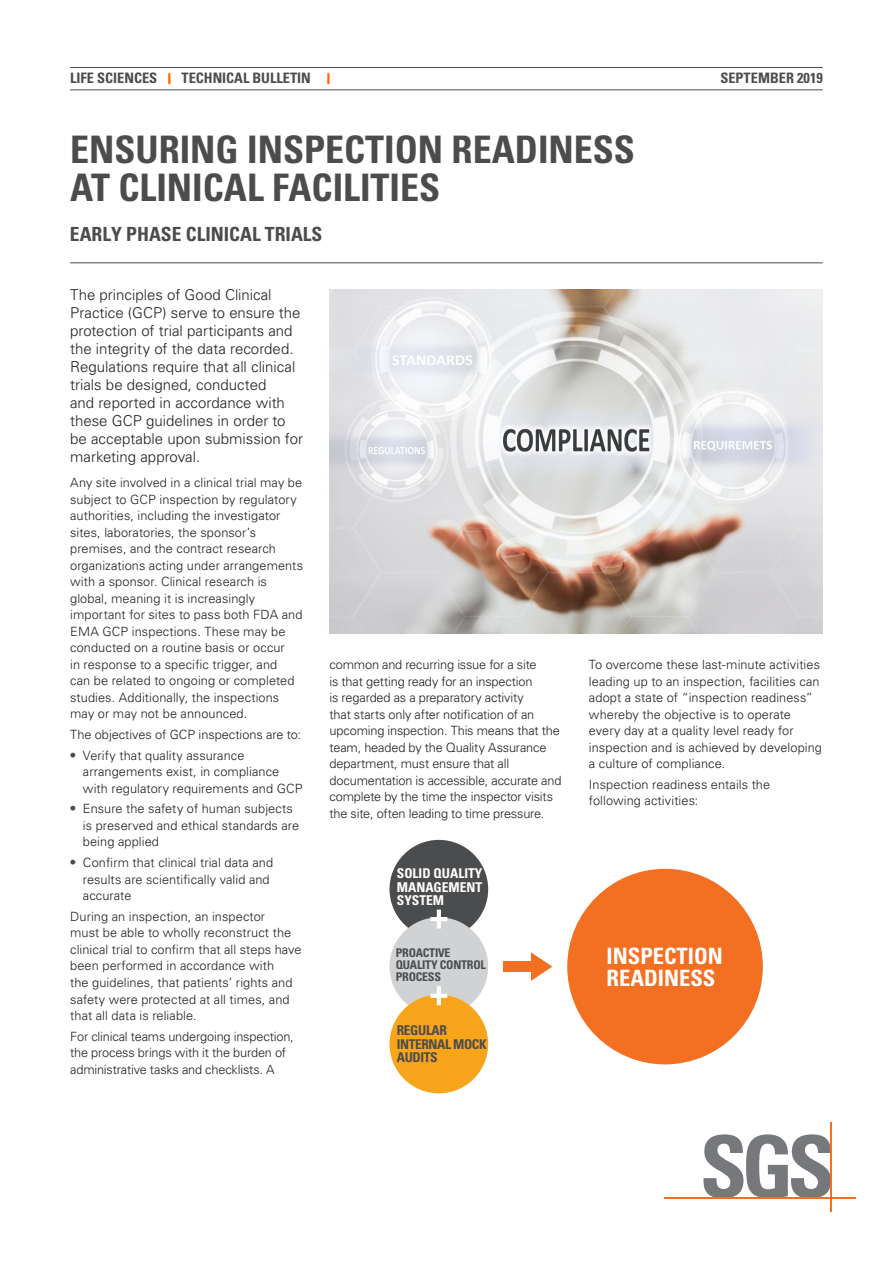
<style>
.page{position:relative;width:893px;height:1263px;background:#fff}
.page>*{position:absolute;margin:0;border:0;box-sizing:border-box;transform-origin:0 0}
.t1{font:700 condensed 37.95px/38px "Univers LT Std";color:#4b4c4e}
.First_Subheading{font:700 condensed 22.5px/22.5px "Univers LT Std";color:#fff}
.t2{font:700 condensed 19.5px "Univers LT Std";color:#4b4c4d}
.Breakout_Text{font:300 15px/18px "Univers LT Std";color:#231f20}
.t3{font:700 condensed 14.4px "Univers LT Std";color:#4b4c4d}
.First_Subheading-2{font:700 condensed 13.5px/13.5px "Univers LT Std";color:#fff;text-align:justify}
.First_Subheading-3{font:700 condensed 13.5px/13.5px "Univers LT Std";letter-spacing:-.03em;color:#4b4c4d}
.Body_Text{font:300 12.75px/16.5px "Univers LT Std";letter-spacing:.005em;color:#231f20}
.Body_Text-2{font:300 12.75px/16.5px "Univers LT Std";letter-spacing:-.015em;color:#231f20}
.First_Subheading-4{font:700 condensed 12px/12px "Univers LT Std";letter-spacing:-.02em;color:#4b4c4d}
.s1{font-weight:700;font-stretch:condensed;font-size:13.5px;color:#4b4c4d}
</style>
<div class="page">
<hr style="left:70px;top:67px;width:753px;height:1px;background:#4b4c4e">
<hr style="left:70px;top:89px;width:753px;height:1px;background:#4b4c4e">
<svg style="left:168px;top:73px;width:2px;height:11px"></svg>
<svg style="left:327px;top:73px;width:3px;height:11px"></svg>
<hr style="left:70px;top:262px;width:753px;height:1px;background:#4b4c4e">
<img style="left:330px;top:289px;width:493px;height:345px">
<svg style="left:703px;top:1134px;width:128px;height:63px"></svg>
<hr style="left:665px;top:1197px;width:191px;height:2px;background:#f36f21">
<hr style="left:831px;top:1122px;width:1px;height:89px;background:#f36f21">
<div style="left:567px;top:869px;width:196px;height:195px;background:#f36f21;border-radius:50%"></div>
<div style="left:389px;top:840px;width:99px;height:98px;background:#4b4c4d;border-radius:50%"></div>
<div style="left:389px;top:917px;width:99px;height:99px;background:#d1d2d4;border-radius:50%"></div>
<div style="left:389px;top:995px;width:99px;height:98px;background:#f9a51b;border-radius:50%"></div>
<svg style="left:430px;top:910px;width:17px;height:18px"></svg>
<svg style="left:430px;top:986px;width:17px;height:19px"></svg>
<div style="left:503px;top:961px;width:32px;height:11px;background:#f36f21"></div>
<svg style="left:531px;top:952px;width:21px;height:29px"></svg>
<p class="t3" style="left:70px;top:69px;width:89px">LIFE SCIENCES</p>
<p class="t3" style="left:181px;top:69px;width:131px">TECHNICAL BULLETIN</p>
<p class="t3" style="left:720px;top:69px;width:104px">SEPTEMBER 2019</p>
<p class="t1" style="left:70px;top:130px;width:566px">ENSURING INSPECTION READINESS<br>AT CLINICAL FACILITIES</p>
<p class="t2" style="left:70px;top:222px;width:254px">EARLY PHASE CLINICAL TRIALS</p>
<p class="Breakout_Text" style="left:70px;top:286px;width:234px">The principles of Good Clinical<br>Practice (GCP) serve to ensure the protection of trial participants and the integrity of the data recorded.<br>Regulations require that all clinical trials be designed, conducted<br>and reported in accordance with these GCP guidelines in order to be acceptable upon submission for marketing approval.</p>
<p class="Body_Text" style="left:70px;top:474px;width:234px">Any site involved in a clinical trial may be subject to GCP inspection by regulatory authorities, including the investigator sites, laboratories, the sponsor’s premises, and the contract research organizations acting under arrangements with a sponsor. Clinical research is global, meaning it is increasingly important for sites to pass both FDA and EMA GCP inspections. These may be conducted on a routine basis or occur<br>in response to a specific trigger, and<br>can be related to ongoing or completed studies. Additionally, the inspections may or may not be announced.</p>
<p class="Body_Text" style="left:70px;top:726px;width:232px">The objectives of GCP inspections are to:</p>
<p class="Body_Text" style="left:83px;top:747px;width:221px;text-indent:-13px"><span class="s1">•</span> Verify that quality assurance arrangements exist, in compliance with regulatory requirements and GCP</p>
<p class="Body_Text" style="left:83px;top:801px;width:218px;text-indent:-13px"><span class="s1">•</span> Ensure the safety of human subjects is preserved and ethical standards are being applied</p>
<p class="Body_Text" style="left:83px;top:854px;width:192px;text-indent:-13px"><span class="s1">•</span> Confirm that clinical trial data and results are scientifically valid and accurate</p>
<p class="Body_Text" style="left:70px;top:908px;width:233px">During an inspection, an inspector<br>must be able to wholly reconstruct the clinical trial to confirm that all steps have been performed in accordance with<br>the guidelines, that patients’ rights and safety were protected at all times, and that all data is reliable.</p>
<p class="Body_Text-2" style="left:70px;top:1028px;width:225px">For clinical teams undergoing inspection, the process brings with it the burden of administrative tasks and checklists. A</p>
<p class="Body_Text-2" style="left:330px;top:656px;width:233px">common and recurring issue for a site<br>is that getting ready for an inspection<br>is regarded as a preparatory activity<br>that starts only after notification of an upcoming inspection. This means that the team, headed by the Quality Assurance department, must ensure that all documentation is accessible, accurate and complete by the time the inspector visits the site, often leading to time pressure.</p>
<p class="First_Subheading-2" style="left:397px;top:867px;width:87px">SOLID QUALITY MANAGEMENT SYSTEM</p>
<p class="First_Subheading-4" style="left:396px;top:946px;width:91px">PROACTIVE<br>QUALITY CONTROL<br>PROCESS</p>
<p class="First_Subheading-3" style="left:397px;top:1024px;width:91px">REGULAR<br>INTERNAL MOCK<br>AUDITS</p>
<p class="Body_Text" style="left:589px;top:656px;width:235px">To overcome these last-minute activities leading up to an inspection, facilities can adopt a state of “inspection readiness” whereby the objective is to operate every day at a quality level ready for inspection and is achieved by developing a culture of compliance.</p>
<p class="Body_Text" style="left:589px;top:776px;width:183px">Inspection readiness entails the following activities:</p>
<p class="First_Subheading" style="left:607px;top:944px;width:118px">INSPECTION<br>READINESS</p>
</div>
